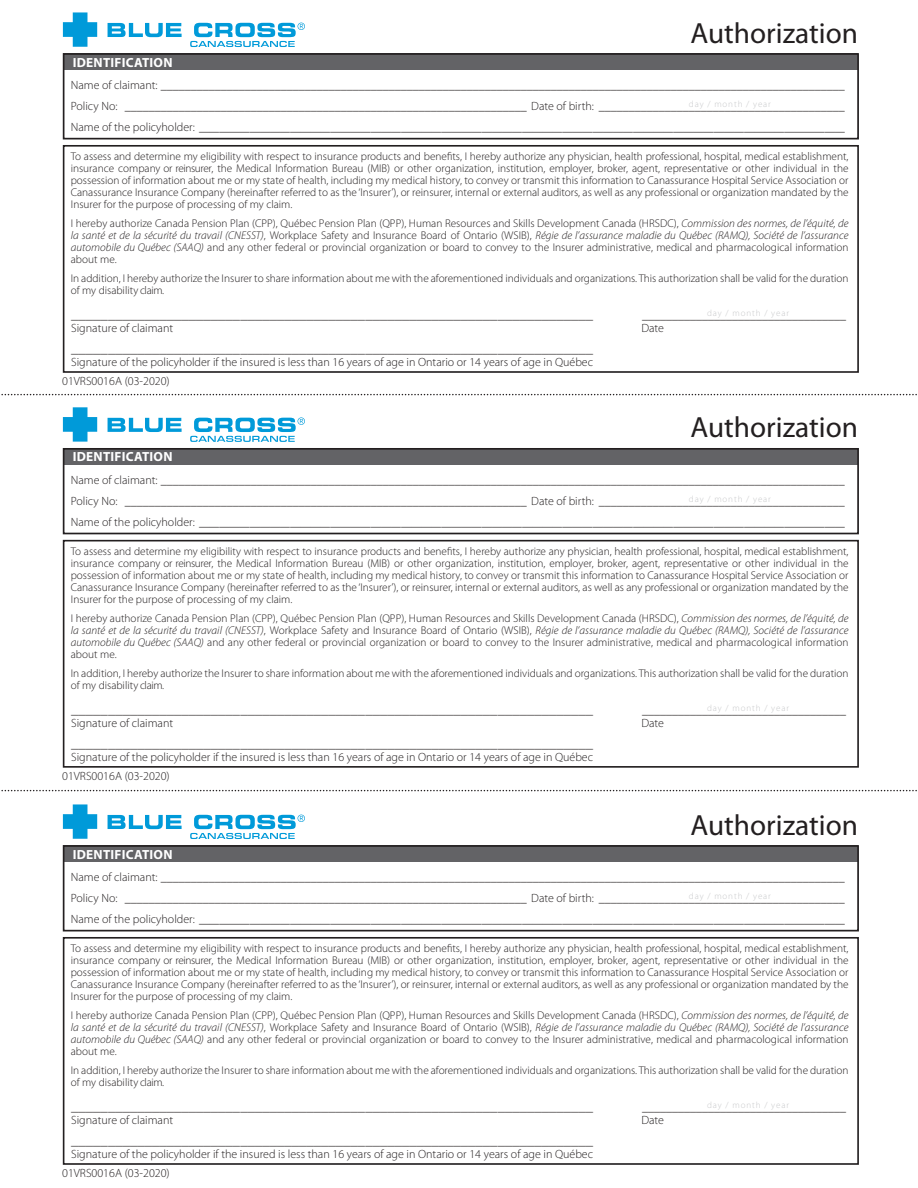
<style>
.page{position:relative;width:918px;height:1188px;background:#fff}
.page>*{position:absolute;margin:0;border:0;box-sizing:border-box;transform-origin:0 0}
.t1{font:29.25px "Myriad Pro";color:#231f20}
.t2{font:700 13.2px "Myriad Pro";letter-spacing:.02em;color:#fff}
.t3{font:300 12px/21px "Myriad Pro";color:#231f20}
.t4{font:300 12px "Myriad Pro";color:#231f20;scale:1.23 1}
.t5{font:300 11.25px/12px "Myriad Pro";color:#231f20;text-align:justify}
.t6{font:300 9px "Myriad Pro";letter-spacing:.1em;color:#c7c8ca}
.s1{font-style:italic}
</style>
<div class="page">
<svg style="left:1px;top:394px;width:916px;height:1px"></svg>
<svg style="left:1px;top:790px;width:916px;height:1px"></svg>
<svg style="left:108px;top:23px;width:74px;height:14px"></svg>
<svg style="left:63px;top:12px;width:34px;height:35px"></svg>
<svg style="left:190px;top:23px;width:115px;height:24px"></svg>
<div style="left:64px;top:53px;width:794px;height:17px;background:#636366"></div>
<div style="left:63px;top:53px;width:796px;height:86px;border:2px solid #231f20"></div>
<div style="left:63px;top:145px;width:796px;height:228px;border:2px solid #231f20"></div>
<svg style="left:108px;top:418px;width:74px;height:14px"></svg>
<svg style="left:63px;top:407px;width:34px;height:35px"></svg>
<svg style="left:190px;top:417px;width:115px;height:25px"></svg>
<div style="left:64px;top:448px;width:794px;height:17px;background:#636366"></div>
<div style="left:63px;top:448px;width:796px;height:86px;border:2px solid #231f20"></div>
<div style="left:63px;top:540px;width:796px;height:228px;border:2px solid #231f20"></div>
<svg style="left:108px;top:815px;width:74px;height:14px"></svg>
<svg style="left:63px;top:804px;width:34px;height:35px"></svg>
<svg style="left:190px;top:815px;width:115px;height:24px"></svg>
<div style="left:64px;top:845px;width:794px;height:17px;background:#636366"></div>
<div style="left:63px;top:845px;width:796px;height:86px;border:2px solid #231f20"></div>
<div style="left:63px;top:937px;width:796px;height:228px;border:2px solid #231f20"></div>
<p class="t2" style="left:73px;top:55px;width:101px">IDENTIFICATION</p>
<h1 class="t1" style="left:691px;top:17px;width:169px">Authorization</h1>
<p class="t3" style="left:71px;top:75px;width:776px">Name of claimant: __________________________________________________________________________________________________________________<br>Policy No: ___________________________________________________________________ Date of birth: _________________________________________</p>
<p class="t6" style="left:689px;top:100px;width:83px">day / month / year</p>
<p class="t3" style="left:71px;top:117px;width:776px">Name of the policyholder: ________________________________________________________________</p>
<p class="t5" style="left:71px;top:151px;width:779px">To assess and determine my eligibility with respect to insurance products and benefits, I hereby authorize any physician, health professional, hospital, medical establishment, insurance company or reinsurer, the Medical Information Bureau (MIB) or other organization, institution, employer, broker, agent, representative or other individual in the possession of information about me or my state of health, including my medical history, to convey or transmit this information to Canassurance Hospital Service Association or Canassurance Insurance Company (hereinafter referred to as the ‘Insurer’), or reinsurer, internal or external auditors, as well as any professional or organization mandated by the Insurer for the purpose of processing of my claim.</p>
<p class="t5" style="left:71px;top:217px;width:779px">I hereby authorize Canada Pension Plan (CPP), Québec Pension Plan (QPP), Human Resources and Skills Development Canada (HRSDC), <span class="s1">Commission des normes, de l’équité, de la santé et de la sécurité du travail (CNESST)</span>, Workplace Safety and Insurance Board of Ontario (WSIB), <span class="s1">Régie de l’assurance maladie du Québec (RAMQ), Société de l’assurance automobile du Québec (SAAQ)</span> and any other federal or provincial organization or board to convey to the Insurer administrative, medical and pharmacological information about me.</p>
<p class="t5" style="left:71px;top:273px;width:779px">In addition, I hereby authorize the Insurer to share information about me with the aforementioned individuals and organizations. This authorization shall be valid for the duration of my disability claim.</p>
<p class="t4" style="left:71px;top:309px;width:426px">_______________________________________________________________________</p>
<p class="t3" style="left:71px;top:352px;width:523px">Signature of the policyholder if the insured is less than 16 years of age in Ontario or 14 years of age in Québec</p>
<p class="t3" style="left:71px;top:318px;width:103px">Signature of claimant</p>
<p class="t4" style="left:71px;top:343px;width:426px">_______________________________________________________________________</p>
<p class="t3" style="left:62px;top:371px;width:109px">01VRS0016A (03-2020)</p>
<p class="t2" style="left:73px;top:450px;width:101px">IDENTIFICATION</p>
<p class="t6" style="left:707px;top:308px;width:83px">day / month / year</p>
<p class="t3" style="left:642px;top:305px;width:205px">__________________________________</p>
<p class="t3" style="left:641px;top:318px;width:24px">Date</p>
<h1 class="t1" style="left:691px;top:412px;width:169px">Authorization</h1>
<p class="t3" style="left:71px;top:470px;width:776px">Name of claimant: __________________________________________________________________________________________________________________<br>Policy No: ___________________________________________________________________ Date of birth: _________________________________________</p>
<p class="t6" style="left:689px;top:494px;width:83px">day / month / year</p>
<p class="t3" style="left:71px;top:512px;width:776px">Name of the policyholder: ________________________________________________________________</p>
<p class="t5" style="left:71px;top:546px;width:779px">To assess and determine my eligibility with respect to insurance products and benefits, I hereby authorize any physician, health professional, hospital, medical establishment, insurance company or reinsurer, the Medical Information Bureau (MIB) or other organization, institution, employer, broker, agent, representative or other individual in the possession of information about me or my state of health, including my medical history, to convey or transmit this information to Canassurance Hospital Service Association or Canassurance Insurance Company (hereinafter referred to as the ‘Insurer’), or reinsurer, internal or external auditors, as well as any professional or organization mandated by the Insurer for the purpose of processing of my claim.</p>
<p class="t5" style="left:71px;top:612px;width:779px">I hereby authorize Canada Pension Plan (CPP), Québec Pension Plan (QPP), Human Resources and Skills Development Canada (HRSDC), <span class="s1">Commission des normes, de l’équité, de la santé et de la sécurité du travail (CNESST)</span>, Workplace Safety and Insurance Board of Ontario (WSIB), <span class="s1">Régie de l’assurance maladie du Québec (RAMQ), Société de l’assurance automobile du Québec (SAAQ)</span> and any other federal or provincial organization or board to convey to the Insurer administrative, medical and pharmacological information about me.</p>
<p class="t5" style="left:71px;top:668px;width:779px">In addition, I hereby authorize the Insurer to share information about me with the aforementioned individuals and organizations. This authorization shall be valid for the duration of my disability claim.</p>
<p class="t4" style="left:71px;top:704px;width:426px">_______________________________________________________________________</p>
<p class="t3" style="left:71px;top:747px;width:523px">Signature of the policyholder if the insured is less than 16 years of age in Ontario or 14 years of age in Québec</p>
<p class="t3" style="left:71px;top:713px;width:103px">Signature of claimant</p>
<p class="t4" style="left:71px;top:738px;width:426px">_______________________________________________________________________</p>
<p class="t3" style="left:62px;top:766px;width:109px">01VRS0016A (03-2020)</p>
<p class="t2" style="left:73px;top:847px;width:101px">IDENTIFICATION</p>
<p class="t6" style="left:707px;top:703px;width:83px">day / month / year</p>
<p class="t3" style="left:642px;top:700px;width:205px">__________________________________</p>
<p class="t3" style="left:641px;top:713px;width:24px">Date</p>
<h1 class="t1" style="left:691px;top:809px;width:169px">Authorization</h1>
<p class="t3" style="left:71px;top:867px;width:776px">Name of claimant: __________________________________________________________________________________________________________________<br>Policy No: ___________________________________________________________________ Date of birth: _________________________________________</p>
<p class="t6" style="left:689px;top:892px;width:83px">day / month / year</p>
<p class="t3" style="left:71px;top:909px;width:776px">Name of the policyholder: ________________________________________________________________</p>
<p class="t5" style="left:71px;top:943px;width:779px">To assess and determine my eligibility with respect to insurance products and benefits, I hereby authorize any physician, health professional, hospital, medical establishment, insurance company or reinsurer, the Medical Information Bureau (MIB) or other organization, institution, employer, broker, agent, representative or other individual in the possession of information about me or my state of health, including my medical history, to convey or transmit this information to Canassurance Hospital Service Association or Canassurance Insurance Company (hereinafter referred to as the ‘Insurer’), or reinsurer, internal or external auditors, as well as any professional or organization mandated by the Insurer for the purpose of processing of my claim.</p>
<p class="t5" style="left:71px;top:1009px;width:779px">I hereby authorize Canada Pension Plan (CPP), Québec Pension Plan (QPP), Human Resources and Skills Development Canada (HRSDC), <span class="s1">Commission des normes, de l’équité, de la santé et de la sécurité du travail (CNESST)</span>, Workplace Safety and Insurance Board of Ontario (WSIB), <span class="s1">Régie de l’assurance maladie du Québec (RAMQ), Société de l’assurance automobile du Québec (SAAQ)</span> and any other federal or provincial organization or board to convey to the Insurer administrative, medical and pharmacological information about me.</p>
<p class="t5" style="left:71px;top:1065px;width:779px">In addition, I hereby authorize the Insurer to share information about me with the aforementioned individuals and organizations. This authorization shall be valid for the duration of my disability claim.</p>
<p class="t4" style="left:71px;top:1101px;width:426px">_______________________________________________________________________</p>
<p class="t3" style="left:71px;top:1144px;width:523px">Signature of the policyholder if the insured is less than 16 years of age in Ontario or 14 years of age in Québec</p>
<p class="t3" style="left:71px;top:1110px;width:103px">Signature of claimant</p>
<p class="t4" style="left:71px;top:1135px;width:426px">_______________________________________________________________________</p>
<p class="t3" style="left:62px;top:1163px;width:109px">01VRS0016A (03-2020)</p>
<p class="t6" style="left:707px;top:1100px;width:83px">day / month / year</p>
<p class="t3" style="left:642px;top:1097px;width:205px">__________________________________</p>
<p class="t3" style="left:641px;top:1110px;width:24px">Date</p>
</div>
